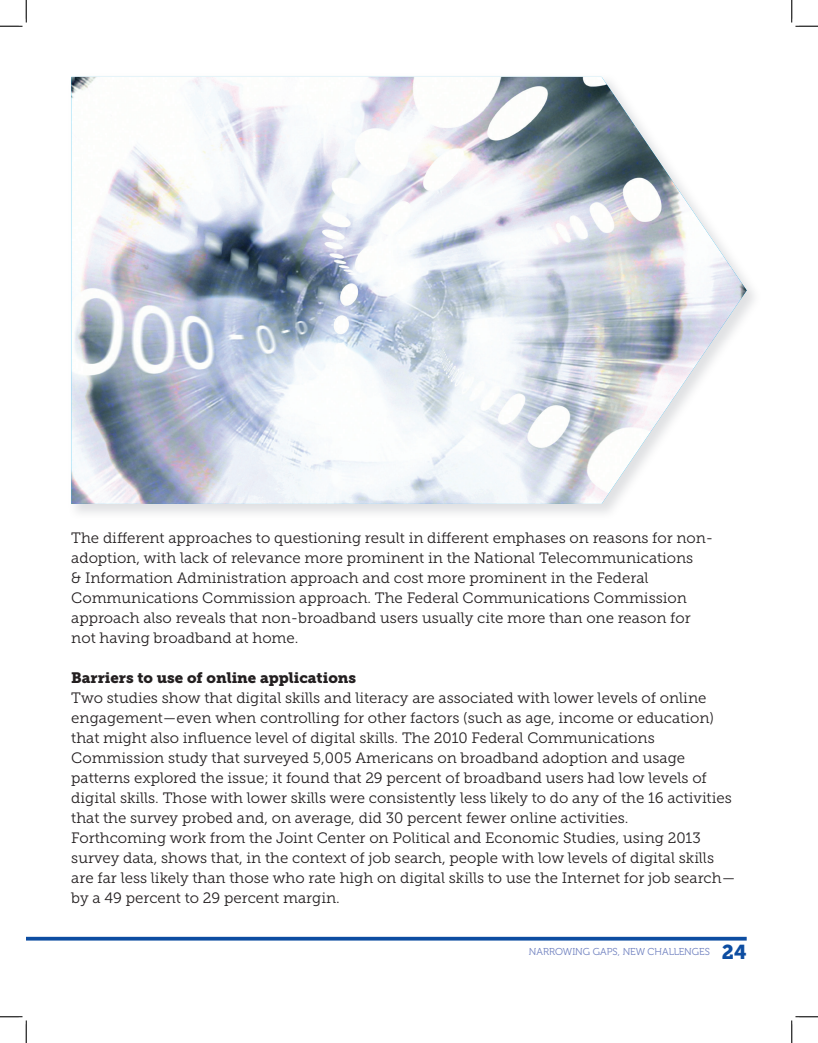
<style>
.page{position:relative;width:818px;height:1043px;background:#fff}
.page>*{position:absolute;margin:0;border:0;box-sizing:border-box;transform-origin:0 0}
.t1{font:20px "Museo Slab 900";color:#0d4da1}
.t2{font:15px/20px "Museo Slab 300";color:#231f20}
.t3{font:15px "Museo Slab 900";color:#231f20}
.t4{font:10px "Museo 300";color:#6f80bf}
</style>
<div class="page">
<svg style="left:26px;top:936px;width:720px;height:4px;background:#3e71b4"></svg>
<img style="left:71px;top:76px;width:683px;height:437px">
<img style="left:71px;top:77px;width:675px;height:427px">
<svg style="left:0;top:0;width:27px;height:27px"></svg>
<svg style="left:0;top:1016px;width:27px;height:26px"></svg>
<svg style="left:791px;top:0;width:27px;height:27px"></svg>
<svg style="left:791px;top:1016px;width:27px;height:26px"></svg>
<p class="t2" style="left:71px;top:528px;width:643px">The different approaches to questioning result in different emphases on reasons for non&shy;adoption, with lack of relevance more prominent in the National Telecommunications<br>&amp; Information Administration approach and cost more prominent in the Federal Communications Commission approach. The Federal Communications Commission approach also reveals that non-broadband users usually cite more than one reason for not having broadband at home.</p>
<p class="t3" style="left:71px;top:669px;width:286px">Barriers to use of online applications</p>
<p class="t2" style="left:71px;top:688px;width:665px">Two studies show that digital skills and literacy are associated with lower levels of online engagement—even when controlling for other factors (such as age, income or education) that might also influence level of digital skills. The 2010 Federal Communications Commission study that surveyed 5,005 Americans on broadband adoption and usage patterns explored the issue; it found that 29 percent of broadband users had low levels of digital skills. Those with lower skills were consistently less likely to do any of the 16 activities that the survey probed and, on average, did 30 percent fewer online activities.<br>Forthcoming work from the Joint Center on Political and Economic Studies, using 2013 survey data, shows that, in the context of job search, people with low levels of digital skills are far less likely than those who rate high on digital skills to use the Internet for job search— by a 49 percent to 29 percent margin.</p>
<h1 class="t1" style="left:721px;top:940px;width:26px">24</h1>
<p class="t4" style="left:529px;top:946px;width:182px">NARROWING GAPS, NEW CHALLENGES</p>
</div>
